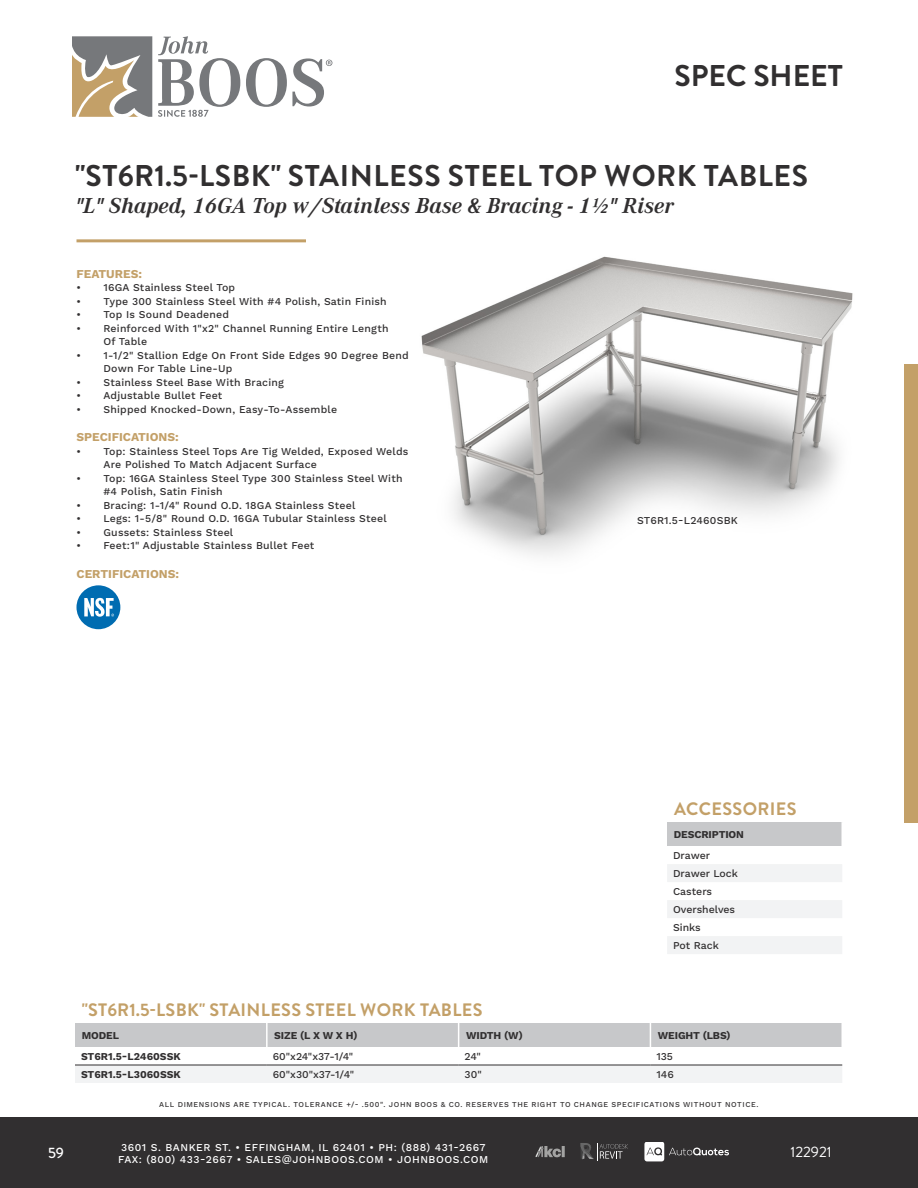
<style>
.page{position:relative;width:918px;height:1188px;background:#fff}
.page>*{position:absolute;margin:0;border:0;box-sizing:border-box;transform-origin:0 0}
.t1{font:700 30px "Brandon Grotesque";letter-spacing:.02em;color:#312f30}
.t2{font:700 30px "Brandon Grotesque";color:#312f30}
.t3{font:italic 700 22.5px "Corporate A";color:#312f30}
.t4{font:700 18px "Brandon Grotesque";letter-spacing:.02em;color:#c3a068}
.t5{font:15px "Brandon Grotesque";color:#fff}
.t6{font:500 15px "Brandon Grotesque";color:#fff}
.BULLET_POINTS{font:700 12px "Work Sans";color:#c3a068}
.BULLET_POINTS-2{font:500 10.5px/13.5px "Work Sans";letter-spacing:.02em;color:#312f30}
.t7{font:500 10.5px/12.6px "Work Sans";letter-spacing:.05em;color:#fff}
.TABLE_ROWS{font:500 10.5px "Work Sans";color:#312f30}
.TABLE_ROWS-2{font:700 10.5px "Work Sans";letter-spacing:-.01em;color:#312f30}
.t8{font:500 7.5px "Work Sans";letter-spacing:.075em;color:#312f30}
</style>
<div class="page">
<div style="left:0;top:1118px;width:918px;height:70px;background:#312f30"></div>
<svg style="left:536px;top:1147px;width:29px;height:10px"></svg>
<svg style="left:644px;top:1142px;width:85px;height:19px"></svg>
<svg style="left:580px;top:1143px;width:48px;height:17px"></svg>
<svg style="left:72px;top:36px;width:80px;height:81px"></svg>
<svg style="left:158px;top:36px;width:82px;height:81px"></svg>
<svg style="left:246px;top:58px;width:86px;height:49px"></svg>
<div style="left:905px;top:365px;width:13px;height:458px;background:#c3a068"></div>
<img style="left:421px;top:256px;width:432px;height:300px">
<hr style="left:76px;top:239px;width:230px;height:3px;background:#c3a068">
<div style="left:667px;top:822px;width:175px;height:24px;background:#c7c8ca"></div>
<svg style="left:667px;top:864px;width:175px;height:90px"></svg>
<div style="left:76px;top:585px;width:44px;height:44px;background:#006cb1;border-radius:50%"></div>
<svg style="left:84px;top:598px;width:30px;height:19px"></svg>
<div style="left:75px;top:1066px;width:767px;height:17px;background:#f2f3f4"></div>
<div style="left:75px;top:1023px;width:767px;height:24px;background:#c7c8ca"></div>
<hr style="left:266px;top:1023px;width:2px;height:24px;background:#fff">
<hr style="left:75px;top:1065px;width:192px;height:1px;background:#312f30">
<hr style="left:267px;top:1065px;width:192px;height:1px;background:#312f30">
<hr style="left:459px;top:1065px;width:191px;height:1px;background:#312f30">
<hr style="left:650px;top:1065px;width:192px;height:1px;background:#312f30">
<h1 class="t2" style="left:675px;top:55px;width:170px">SPEC SHEET</h1>
<p class="t1" style="left:75px;top:155px;width:735px">"ST6R1.5-LSBK" STAINLESS STEEL TOP WORK TABLES</p>
<p class="t3" style="left:75px;top:190px;width:600px">"L" Shaped, 16GA Top w/Stainless Base &amp; Bracing - 11/2" Riser</p>
<p class="BULLET_POINTS" style="left:76px;top:267px;width:67px">FEATURES:</p>
<p class="BULLET_POINTS-2" style="left:76px;top:282px;width:160px">• 16GA Stainless Steel Top</p>
<p class="BULLET_POINTS-2" style="left:76px;top:295px;width:312px">• Type 300 Stainless Steel With #4 Polish, Satin Finish</p>
<p class="BULLET_POINTS-2" style="left:76px;top:309px;width:154px">• Top Is Sound Deadened</p>
<p class="BULLET_POINTS-2" style="left:76px;top:322px;width:314px">• Reinforced With 1"x2" Channel Running Entire Length</p>
<p class="BULLET_POINTS-2" style="left:103px;top:336px;width:45px">Of Table</p>
<p class="BULLET_POINTS-2" style="left:104px;top:349px;width:307px;text-indent:-27px">• 1-1/2" Stallion Edge On Front Side Edges 90 Degree Bend<br>Down For Table Line-Up</p>
<p class="BULLET_POINTS-2" style="left:76px;top:376px;width:209px">• Stainless Steel Base With Bracing</p>
<p class="BULLET_POINTS-2" style="left:76px;top:390px;width:147px">• Adjustable Bullet Feet</p>
<p class="BULLET_POINTS-2" style="left:76px;top:403px;width:262px">• Shipped Knocked-Down, Easy-To-Assemble</p>
<p class="BULLET_POINTS" style="left:76px;top:430px;width:104px">SPECIFICATIONS:</p>
<p class="BULLET_POINTS-2" style="left:104px;top:445px;width:306px;text-indent:-27px">• Top: Stainless Steel Tops Are Tig Welded, Exposed Welds<br>Are Polished To Match Adjacent Surface</p>
<p class="BULLET_POINTS-2" style="left:76px;top:472px;width:328px">• Top: 16GA Stainless Steel Type 300 Stainless Steel With</p>
<p class="BULLET_POINTS-2" style="left:103px;top:486px;width:121px">#4 Polish, Satin Finish</p>
<p class="BULLET_POINTS-2" style="left:76px;top:499px;width:280px">• Bracing: 1-1/4" Round O.D. 18GA Stainless Steel</p>
<p class="BULLET_POINTS-2" style="left:76px;top:513px;width:312px">• Legs: 1-5/8" Round O.D. 16GA Tubular Stainless Steel</p>
<p class="BULLET_POINTS-2" style="left:76px;top:526px;width:158px">• Gussets: Stainless Steel</p>
<p class="BULLET_POINTS-2" style="left:76px;top:540px;width:239px">• Feet:1" Adjustable Stainless Bullet Feet</p>
<p class="BULLET_POINTS" style="left:76px;top:567px;width:104px">CERTIFICATIONS:</p>
<p class="BULLET_POINTS-2" style="left:637px;top:514px;width:102px">ST6R1.5-L2460SBK</p>
<p class="t4" style="left:674px;top:796px;width:124px">ACCESSORIES</p>
<p class="TABLE_ROWS-2" style="left:674px;top:828px;width:72px">DESCRIPTION</p>
<p class="TABLE_ROWS" style="left:673px;top:849px;width:39px">Drawer</p>
<p class="TABLE_ROWS" style="left:673px;top:867px;width:66px">Drawer Lock</p>
<p class="TABLE_ROWS" style="left:673px;top:885px;width:40px">Casters</p>
<p class="TABLE_ROWS" style="left:673px;top:903px;width:64px">Overshelves</p>
<p class="TABLE_ROWS" style="left:673px;top:921px;width:29px">Sinks</p>
<p class="TABLE_ROWS" style="left:673px;top:939px;width:47px">Pot Rack</p>
<p class="t4" style="left:82px;top:997px;width:402px">"ST6R1.5-LSBK" STAINLESS STEEL WORK TABLES</p>
<p class="TABLE_ROWS-2" style="left:82px;top:1029px;width:39px">MODEL</p>
<p class="TABLE_ROWS-2" style="left:274px;top:1029px;width:85px">SIZE (L X W X H)</p>
<p class="TABLE_ROWS-2" style="left:466px;top:1029px;width:58px">WIDTH (W)</p>
<p class="TABLE_ROWS-2" style="left:658px;top:1029px;width:74px">WEIGHT (LBS)</p>
<p class="TABLE_ROWS-2" style="left:81px;top:1050px;width:101px">ST6R1.5-L2460SSK</p>
<p class="TABLE_ROWS" style="left:273px;top:1050px;width:82px">60"x24"x37-1/4"</p>
<p class="TABLE_ROWS" style="left:465px;top:1050px;width:18px">24"</p>
<p class="TABLE_ROWS" style="left:656px;top:1050px;width:18px">135</p>
<p class="TABLE_ROWS-2" style="left:81px;top:1068px;width:101px">ST6R1.5-L3060SSK</p>
<p class="TABLE_ROWS" style="left:273px;top:1068px;width:83px">60"x30"x37-1/4"</p>
<p class="TABLE_ROWS" style="left:465px;top:1068px;width:19px">30"</p>
<p class="TABLE_ROWS" style="left:656px;top:1068px;width:19px">146</p>
<p class="t8" style="left:159px;top:1100px;width:601px">ALL DIMENSIONS ARE TYPICAL. TOLERANCE +/- .500". JOHN BOOS &amp; CO. RESERVES THE RIGHT TO CHANGE SPECIFICATIONS WITHOUT NOTICE.</p>
<h3 class="t6" style="left:48px;top:1143px;width:18px">59</h3>
<p class="t7" style="left:118px;top:1141px;width:372px">3601 S. BANKER ST. • EFFINGHAM, IL 62401 • PH: (888) 431-2667<br>FAX: (800) 433-2667 • SALES@JOHNBOOS.COM • JOHNBOOS.COM</p>
<p class="t5" style="left:790px;top:1142px;width:43px">122921</p>
</div>
